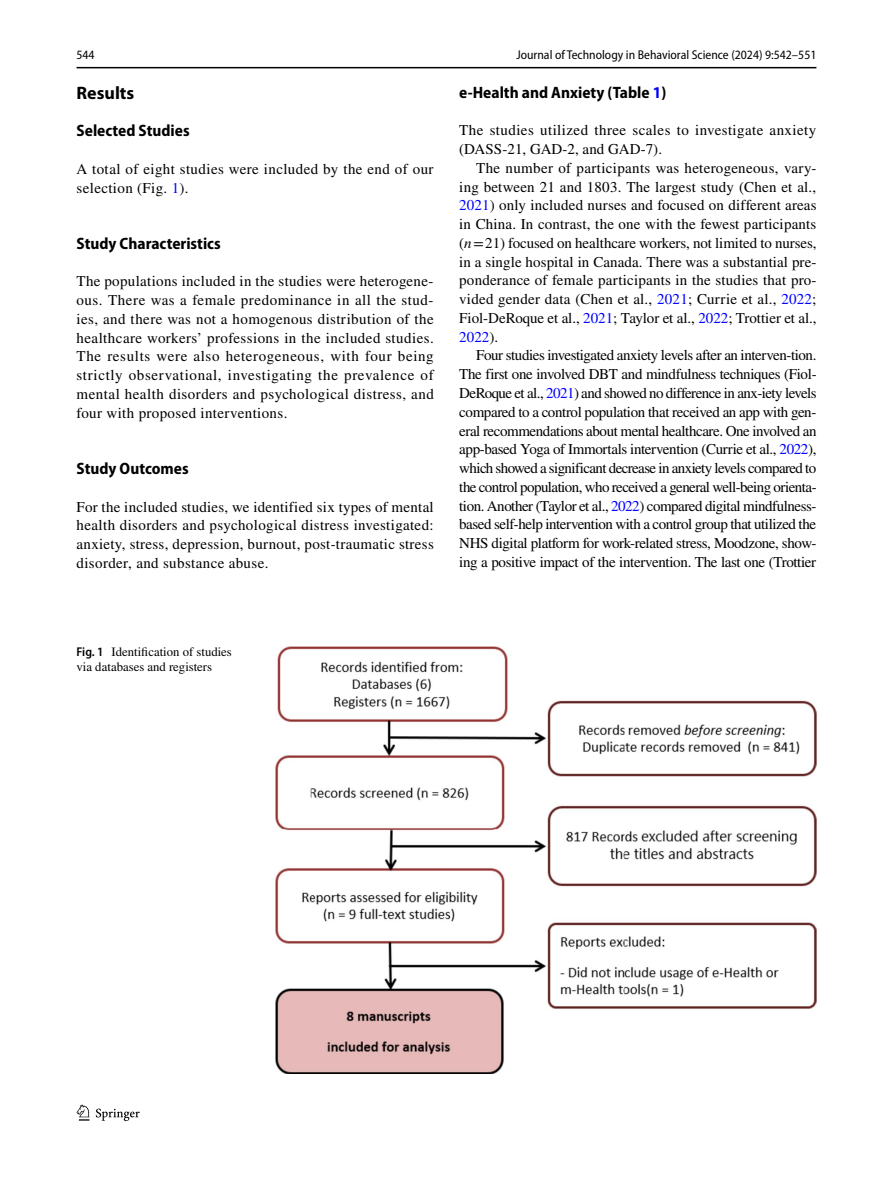
<style>
.page{position:relative;width:893px;height:1187px;background:#fff}
.page>*{position:absolute;margin:0;border:0;box-sizing:border-box;transform-origin:0 0}
.t1{font:700 18px "Myriad Pro";color:#000}
.t2{font:700 semi-condensed 16.5px "Myriad Pro";color:#000}
.t3{font:15px/18.8px "STIX";letter-spacing:.025em;color:#000;text-align:justify}
.t4{font:semi-condensed 12.75px "Myriad Pro";color:#000}
.t5{font:12.75px/15px "STIX";color:#000}
.s1{color:#00f}
.s2{font-style:italic}
.s3{font-family:"Myriad Pro";font-weight:600;font-stretch:semi-condensed}
</style>
<div class="page">
<hr style="left:77px;top:67px;width:739px;height:1px;background:#000">
<svg style="left:77px;top:1104px;width:12px;height:16px"></svg>
<svg style="left:96px;top:1108px;width:44px;height:12px"></svg>
<img style="left:275px;top:646px;width:541px;height:427px">
<p class="t4" style="left:77px;top:48px;width:20px">544</p>
<p class="t4" style="left:516px;top:48px;width:301px">Journal of Technology in Behavioral Science (2024) 9:542–551</p>
<p class="t1" style="left:77px;top:81px;width:59px">Results</p>
<p class="t2" style="left:77px;top:122px;width:115px">Selected Studies</p>
<p class="t3" style="left:77px;top:160px;width:359px">A total of eight studies were included by the end of our selection (Fig. <span class="s1">1</span>).</p>
<p class="t2" style="left:459px;top:83px;width:208px">e‑Health and Anxiety (Table <span class="s1">1</span>)</p>
<p class="t3" style="left:459px;top:122px;width:358px">The studies utilized three scales to investigate anxiety (DASS-21, GAD-2, and GAD-7).</p>
<p class="t3" style="left:459px;top:159px;width:359px;text-indent:17px">The number of participants was heterogeneous, vary&shy;ing between 21 and 1803. The largest study (Chen et al., <span class="s1">2021</span>) only included nurses and focused on different areas in China. In contrast, the one with the fewest participants (<span class="s2">n</span>=21) focused on healthcare workers, not limited to nurses, in a single hospital in Canada. There was a substantial pre&shy;ponderance of female participants in the studies that pro&shy;vided gender data (Chen et al., <span class="s1">2021</span>; Currie et al., <span class="s1">2022</span>; Fiol-DeRoque et al., <span class="s1">2021</span>; Taylor et al., <span class="s1">2022</span>; Trottier et al., <span class="s1">2022</span>).</p>
<p class="t3" style="left:459px;top:347px;width:359px;text-indent:17px">Four studies investigated anxiety levels after an interven-tion.<br>The first one involved DBT and mindfulness techniques (Fiol-DeRoque et al., <span class="s1">2021</span>) and showed no difference in anx-iety levels compared to a control population that received an app with gen&shy;eral recommendations about mental healthcare. One involved an app-based Yoga of Immortals intervention (Currie et al., <span class="s1">2022</span>), which showed a significant decrease in anxiety levels compared to the control population, who received a general well-being orienta&shy;tion. Another (Taylor et al., <span class="s1">2022</span>) compared digital mindfulness&shy;based self-help intervention with a control group that utilized the NHS digital platform for work-related stress, Moodzone, show&shy;ing a positive impact of the intervention. The last one (Trottier</p>
<p class="t2" style="left:77px;top:234px;width:146px">Study Characteristics</p>
<p class="t3" style="left:77px;top:273px;width:359px">The populations included in the studies were heterogene&shy;ous. There was a female predominance in all the stud&shy;ies, and there was not a homogenous distribution of the healthcare workers’ professions in the included studies.<br>The results were also heterogeneous, with four being strictly observational, investigating the prevalence of mental health disorders and psychological distress, and four with proposed interventions.</p>
<p class="t2" style="left:77px;top:459px;width:114px">Study Outcomes</p>
<p class="t3" style="left:77px;top:498px;width:359px">For the included studies, we identified six types of mental health disorders and psychological distress investigated: anxiety, stress, depression, burnout, post-traumatic stress disorder, and substance abuse.</p>
<p class="t5" style="left:77px;top:645px;width:157px"><span class="s3">Fig. 1</span> Identification of studies via databases and registers</p>
</div>
